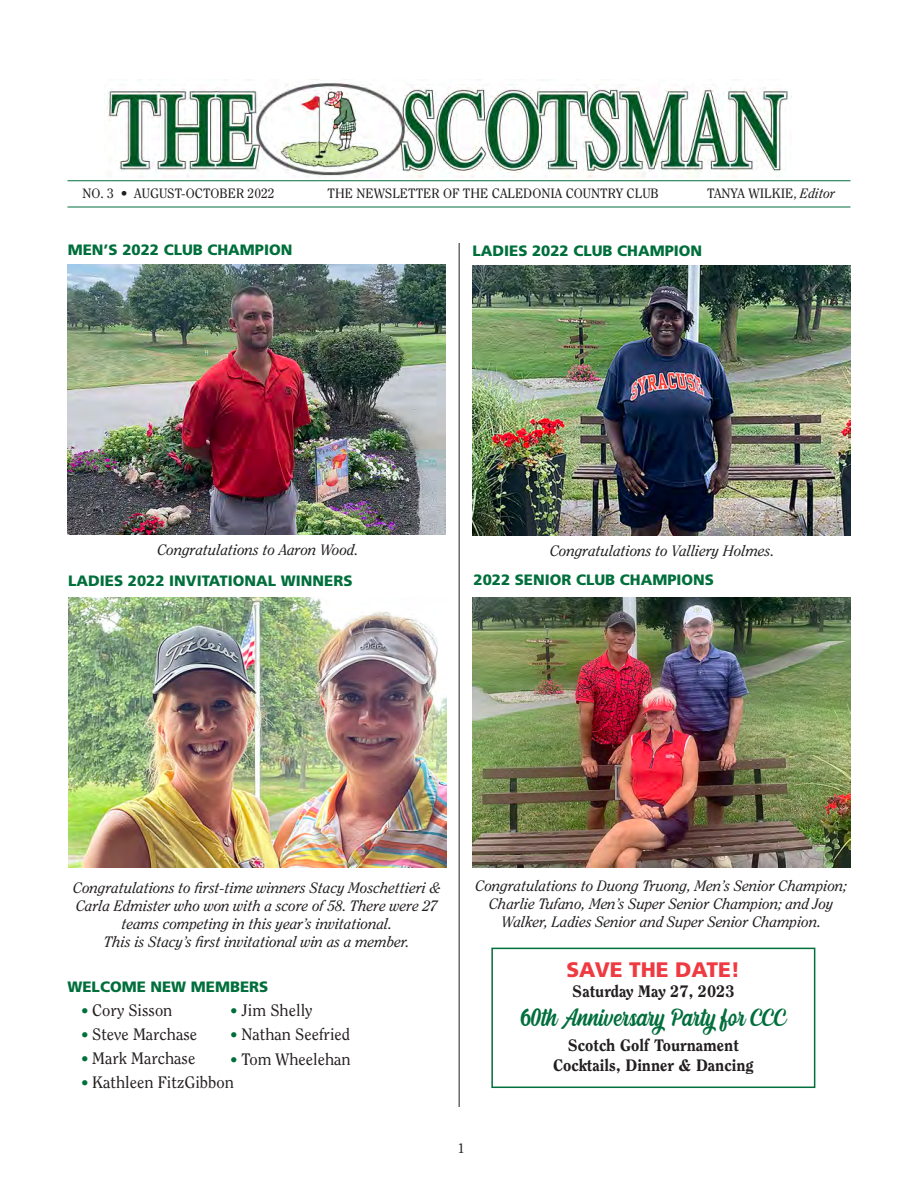
<style>
.page{position:relative;width:918px;height:1188px;background:#fff}
.page>*{position:absolute;margin:0;border:0;box-sizing:border-box;transform-origin:0 0}
.t1{font:21px "Dephiana";color:#006f3c}
.t2{font:900 21px "Frutiger";color:#ee3a41}
.t3{font:16.5px "Clearface";color:#231f20}
.t4{font:800 16.5px "Clearface";color:#231f20}
.t5{font:italic 15px/18px "Clearface";color:#231f20;text-align:center}
.t6{font:900 15px "Frutiger";color:#006f3c}
.t7{font:13.5px "Clearface";color:#231f20}
.s1{font-style:italic}
.s2{font-size:15px;color:#006f3c}
</style>
<div class="page">
<hr style="left:459px;top:243px;width:1px;height:864px;background:#231f20">
<hr style="left:68px;top:207px;width:782px;height:1px;background:#006f3c">
<hr style="left:68px;top:180px;width:782px;height:1px;background:#006f3c">
<img style="left:104px;top:80px;width:687px;height:98px">
<img style="left:472px;top:597px;width:378px;height:270px">
<img style="left:68px;top:265px;width:378px;height:270px">
<img style="left:473px;top:265px;width:378px;height:270px">
<img style="left:68px;top:597px;width:378px;height:270px">
<div style="left:491px;top:948px;width:324px;height:140px;border:2px solid #006f3c"></div>
<p class="t7" style="left:82px;top:185px;width:194px">NO. 3 • AUGUST-OCTOBER 2022</p>
<p class="t7" style="left:328px;top:185px;width:333px">THE NEWSLETTER OF THE CALEDONIA COUNTRY CLUB</p>
<p class="t7" style="left:707px;top:185px;width:130px">TANYA WILKIE, <span class="s1">Editor</span></p>
<p class="t6" style="left:68px;top:241px;width:226px">MEN’S 2022 CLUB CHAMPION</p>
<p class="t5" style="left:157px;top:541px;width:203px">Congratulations to Aaron Wood.</p>
<p class="t6" style="left:472px;top:242px;width:231px">LADIES 2022 CLUB CHAMPION</p>
<p class="t5" style="left:550px;top:542px;width:226px">Congratulations to Valliery Holmes.</p>
<p class="t6" style="left:68px;top:572px;width:286px">LADIES 2022 INVITATIONAL WINNERS</p>
<p class="t6" style="left:474px;top:571px;width:242px">2022 SENIOR CLUB CHAMPIONS</p>
<p class="t5" style="left:73px;top:878px;width:369px">Congratulations to first-time winners Stacy Moschettieri &amp;<br>Carla Edmister who won with a score of 58. There were 27 teams competing in this year’s invitational.</p>
<p class="t5" style="left:104px;top:932px;width:307px">This is Stacy’s first invitational win as a member.</p>
<p class="t6" style="left:68px;top:978px;width:202px">WELCOME NEW MEMBERS</p>
<p class="t3" style="left:81px;top:1000px;width:93px"><span class="s2">•</span> Cory Sisson</p>
<p class="t3" style="left:81px;top:1025px;width:118px"><span class="s2">•</span> Steve Marchase</p>
<p class="t3" style="left:81px;top:1049px;width:116px"><span class="s2">•</span> Mark Marchase</p>
<p class="t3" style="left:81px;top:1073px;width:154px"><span class="s2">•</span> Kathleen FitzGibbon</p>
<p class="t3" style="left:230px;top:1001px;width:84px"><span class="s2">•</span> Jim Shelly</p>
<p class="t3" style="left:230px;top:1025px;width:121px"><span class="s2">•</span> Nathan Seefried</p>
<p class="t3" style="left:230px;top:1049px;width:122px"><span class="s2">•</span> Tom Wheelehan</p>
<p class="t5" style="left:476px;top:876px;width:373px">Congratulations to Duong Truong, Men’s Senior Champion;<br>Charlie Tufano, Men’s Super Senior Champion; and Joy<br>Walker, Ladies Senior and Super Senior Champion.</p>
<p class="t2" style="left:567px;top:957px;width:175px">SAVE THE DATE!</p>
<p class="t4" style="left:572px;top:981px;width:164px">Saturday May 27, 2023</p>
<p class="t1" style="left:521px;top:1005px;width:267px">60th Anniversary Party for CCC</p>
<p class="t4" style="left:568px;top:1035px;width:173px">Scotch Golf Tournament</p>
<p class="t4" style="left:553px;top:1055px;width:202px">Cocktails, Dinner &amp; Dancing</p>
<p class="t7" style="left:458px;top:1140px;width:8px">1</p>
</div>
